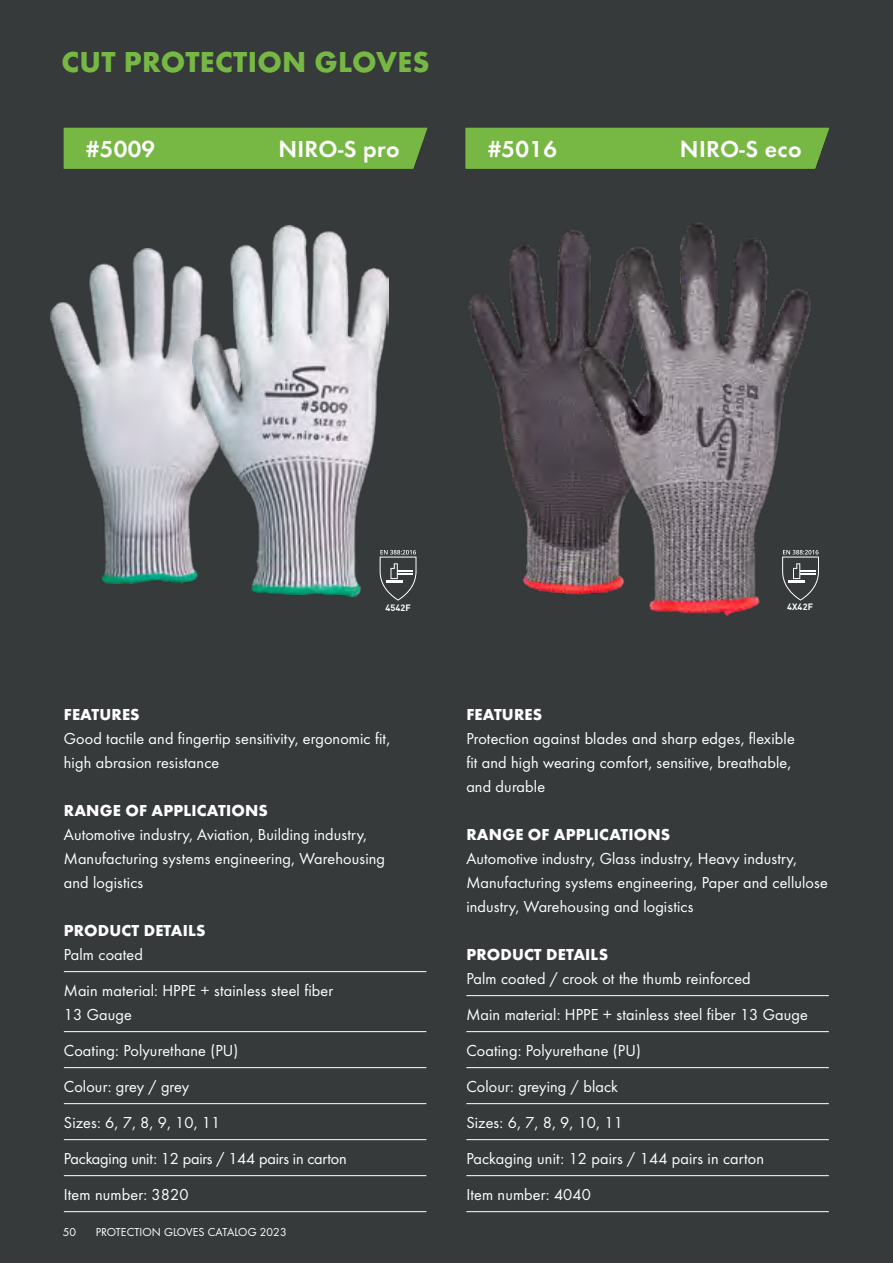
<style>
.page{position:relative;width:893px;height:1263px;background:#373a3b}
.page>*{position:absolute;margin:0;border:0;box-sizing:border-box;transform-origin:0 0}
.t1{font:700 30px "Futura";letter-spacing:.01em;color:#76b843}
.t2{font:24px "Futura Dem";letter-spacing:.015em;color:#fff}
.t3{font:16.5px/36px "Futura Boo";letter-spacing:.01em;color:#fff}
.t4{font:700 16.5px "Futura";letter-spacing:.01em;color:#fff}
.t5{font:12px "Futura Boo";letter-spacing:.01em;color:#fff}
.t6{font:700 9px "DIN";letter-spacing:.015em;color:#fff}
</style>
<div class="page">
<img style="left:51px;top:248px;width:141px;height:335px">
<img style="left:192px;top:226px;width:196px;height:370px">
<svg style="left:380px;top:550px;width:36px;height:51px"></svg>
<img style="left:468px;top:232px;width:101px;height:362px">
<img style="left:569px;top:222px;width:242px;height:394px">
<svg style="left:782px;top:550px;width:37px;height:51px"></svg>
<div style="left:64px;top:128px;width:363px;height:41px;background:#76b843"></div>
<div style="left:466px;top:128px;width:363px;height:41px;background:#76b843"></div>
<hr style="left:466px;top:995px;width:363px;height:1px;background:#fff">
<hr style="left:466px;top:1031px;width:363px;height:1px;background:#fff">
<hr style="left:466px;top:1067px;width:363px;height:1px;background:#fff">
<hr style="left:466px;top:1103px;width:363px;height:1px;background:#fff">
<hr style="left:466px;top:1139px;width:363px;height:1px;background:#fff">
<hr style="left:466px;top:1175px;width:363px;height:1px;background:#fff">
<hr style="left:466px;top:1211px;width:363px;height:1px;background:#fff">
<hr style="left:64px;top:971px;width:362px;height:1px;background:#fff">
<hr style="left:64px;top:1031px;width:362px;height:1px;background:#fff">
<hr style="left:64px;top:1067px;width:362px;height:1px;background:#fff">
<hr style="left:64px;top:1103px;width:362px;height:1px;background:#fff">
<hr style="left:64px;top:1139px;width:362px;height:1px;background:#fff">
<hr style="left:64px;top:1175px;width:362px;height:1px;background:#fff">
<hr style="left:64px;top:1211px;width:362px;height:1px;background:#fff">
<h1 class="t1" style="left:62px;top:43px;width:369px">CUT PROTECTION GLOVES</h1>
<h2 class="t2" style="left:86px;top:134px;width:70px">#501609</h2>
<h2 class="t2" style="left:363px;top:134px;width:24px">ec</h2>
<h2 class="t2" style="left:278px;top:134px;width:123px">NIRO-S pro</h2>
<h2 class="t2" style="left:488px;top:134px;width:70px">#5016</h2>
<h2 class="t2" style="left:680px;top:134px;width:123px">NIRO-S eco</h2>
<p class="t6" style="left:385px;top:602px;width:27px">4542F</p>
<p class="t6" style="left:787px;top:601px;width:27px">4X42F</p>
<p class="t4" style="left:64px;top:704px;width:77px">FEATURES</p>
<p class="t3" style="left:64px;top:726px;width:328px;line-height:24px">Good tactile and fingertip sensitivity, ergonomic fit, high abrasion resistance</p>
<p class="t4" style="left:64px;top:800px;width:206px">RANGE OF APPLICATIONS</p>
<p class="t3" style="left:64px;top:822px;width:323px;line-height:24px">Automotive industry, Aviation, Building industry,<br>Manufacturing systems engineering, Warehousing and logistics</p>
<p class="t4" style="left:64px;top:920px;width:143px">PRODUCT DETAILS</p>
<p class="t3" style="left:64px;top:936px;width:271px">Palm coated<br>Main material: HPPE + stainless steel fiber</p>
<p class="t3" style="left:64px;top:996px;width:284px">13 Gauge<br>Coating: Polyurethane (PU)<br>Colour: grey / grey<br>Sizes: 6, 7, 8, 9, 10, 11<br>Packaging unit: 12 pairs / 144 pairs in carton<br>Item number: 3820</p>
<p class="t5" style="left:63px;top:1225px;width:15px">50</p>
<p class="t5" style="left:96px;top:1225px;width:193px">PROTECTION GLOVES CATALOG 2023</p>
<p class="t4" style="left:466px;top:704px;width:77px">FEATURES</p>
<p class="t3" style="left:466px;top:726px;width:330px;line-height:24px">Protection against blades and sharp edges, flexible fit and high wearing comfort, sensitive, breathable, and durable</p>
<p class="t4" style="left:466px;top:824px;width:206px">RANGE OF APPLICATIONS</p>
<p class="t3" style="left:466px;top:846px;width:363px;line-height:24px">Automotive industry, Glass industry, Heavy industry,<br>Manufacturing systems engineering, Paper and cellulose industry, Warehousing and logistics</p>
<p class="t4" style="left:466px;top:944px;width:143px">PRODUCT DETAILS</p>
<p class="t3" style="left:466px;top:960px;width:343px">Palm coated / crook ot the thumb reinforced<br>Main material: HPPE + stainless steel fiber 13 Gauge Coating: Polyurethane (PU)<br>Colour: greying / black<br>Sizes: 6, 7, 8, 9, 10, 11<br>Packaging unit: 12 pairs / 144 pairs in carton<br>Item number: 4040</p>
</div>
